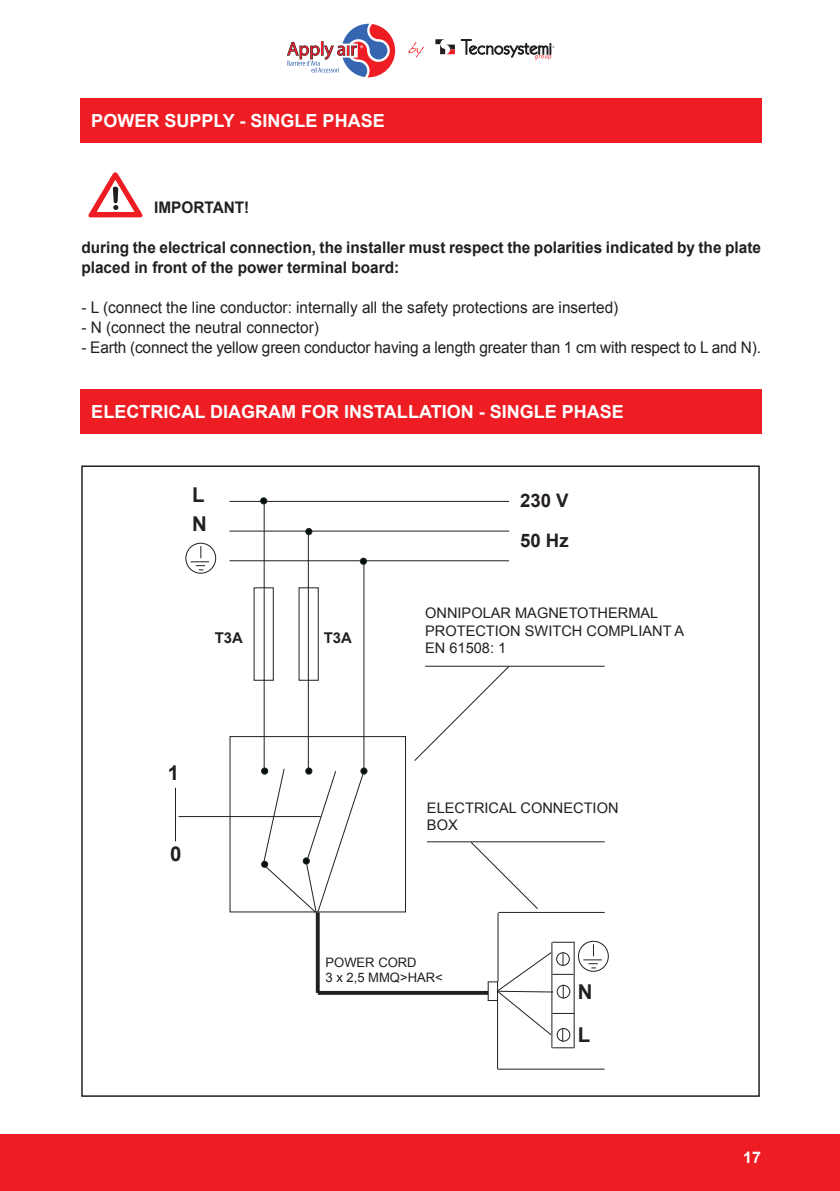
<style>
.page{position:relative;width:840px;height:1191px;background:#fff}
.page>*{position:absolute;margin:0;border:0;box-sizing:border-box;transform-origin:0 0}
.t1{font:700 20.4px/29.6px "Arial";color:#231f20}
.t2{font:700 18.6px/39.6px "Arial";color:#231f20}
.t3{font:700 18px "Arial";color:#fff}
.t4{font:16px "Arial";color:#231f20;scale:.96 1}
.t5{font:700 16px/20px "Arial";color:#231f20;scale:.96 1}
.t6{font:700 16px "Arial";color:#fff}
.t7{font:700 14.8px "Arial";color:#231f20}
.t8{font:14.6px/17.4px "Arial";color:#231f20}
.t9{font:13px/15.6px "Arial";color:#231f20}
</style>
<div class="page">
<div style="left:0;top:1134px;width:839px;height:57px;background:#ee1d23"></div>
<svg style="left:435px;top:39px;width:19px;height:15px"></svg>
<svg style="left:461px;top:39px;width:93px;height:21px"></svg>
<svg style="left:408px;top:42px;width:15px;height:15px"></svg>
<svg style="left:287px;top:24px;width:108px;height:53px"></svg>
<svg style="left:88px;top:172px;width:55px;height:45px"></svg>
<div style="left:80px;top:98px;width:680px;height:44px;background:#ee1d23"></div>
<div style="left:80px;top:389px;width:680px;height:44px;background:#ee1d23"></div>
<hr style="left:229px;top:501px;width:280px;height:1px;background:#231f20">
<hr style="left:229px;top:530px;width:280px;height:1px;background:#231f20">
<hr style="left:229px;top:560px;width:280px;height:1px;background:#231f20">
<div style="left:229px;top:736px;width:177px;height:176px;border:1px solid #231f20"></div>
<svg style="left:315px;top:913px;width:4px;height:80px"></svg>
<hr style="left:317px;top:991px;width:171px;height:3px;background:#231f20">
<hr style="left:263px;top:501px;width:1px;height:270px;background:#231f20">
<hr style="left:308px;top:530px;width:1px;height:241px;background:#231f20">
<hr style="left:363px;top:561px;width:1px;height:210px;background:#231f20">
<div style="left:360px;top:768px;width:7px;height:6px;background:#292627;border-radius:50%"></div>
<div style="left:360px;top:767px;width:7px;height:7px;border:1px solid #231f20;border-radius:50%"></div>
<svg style="left:261px;top:767px;width:104px;height:146px"></svg>
<div style="left:302px;top:857px;width:8px;height:7px;border:1px solid #231f20;border-radius:50%"></div>
<svg style="left:361px;top:558px;width:5px;height:5px"></svg>
<div style="left:359px;top:558px;width:8px;height:7px;border:1px solid #231f20;border-radius:50%"></div>
<div style="left:305px;top:528px;width:7px;height:6px;background:#00100e;border-radius:50%"></div>
<div style="left:305px;top:528px;width:7px;height:7px;border:1px solid #231f20;border-radius:50%"></div>
<svg style="left:260px;top:498px;width:6px;height:6px"></svg>
<div style="left:260px;top:497px;width:7px;height:7px;border:1px solid #231f20;border-radius:50%"></div>
<hr style="left:497px;top:912px;width:1px;height:69px;background:#231f20">
<hr style="left:498px;top:912px;width:106px;height:1px;background:#231f20">
<hr style="left:497px;top:1000px;width:1px;height:69px;background:#231f20">
<hr style="left:497px;top:1068px;width:107px;height:1px;background:#231f20">
<hr style="left:551px;top:942px;width:1px;height:105px;background:#231f20">
<svg style="left:552px;top:1047px;width:22px;height:1px"></svg>
<hr style="left:573px;top:942px;width:1px;height:105px;background:#231f20">
<svg style="left:552px;top:941px;width:22px;height:1px"></svg>
<svg style="left:487px;top:951px;width:87px;height:90px"></svg>
<div style="left:185px;top:543px;width:31px;height:31px;border:1px solid #231f20;border-radius:50%"></div>
<svg style="left:190px;top:546px;width:19px;height:24px"></svg>
<div style="left:577px;top:940px;width:31px;height:31px;border:1px solid #231f20;border-radius:50%"></div>
<svg style="left:583px;top:944px;width:18px;height:24px"></svg>
<hr style="left:425px;top:665px;width:179px;height:1px;background:#231f20">
<svg style="left:414px;top:665px;width:96px;height:96px"></svg>
<hr style="left:427px;top:841px;width:177px;height:1px;background:#231f20">
<svg style="left:469px;top:841px;width:69px;height:68px"></svg>
<hr style="left:178px;top:816px;width:142px;height:1px;background:#231f20">
<hr style="left:175px;top:787px;width:1px;height:54px;background:#231f20">
<p class="t3" style="left:91px;top:109px;width:295px">POWER SUPPLY - SINGLE PHASE</p>
<p class="t5" style="left:154px;top:198px;width:101px">IMPORTANT!</p>
<p class="t5" style="left:81px;top:238px;width:709px">during the electrical connection, the installer must respect the polarities indicated by the plate placed in front of the power terminal board:</p>
<p class="t4" style="left:81px;top:297px;width:560px">- L (connect the line conductor: internally all the safety protections are inserted)</p>
<p class="t4" style="left:81px;top:317px;width:249px">- N (connect the neutral connector)</p>
<p class="t4" style="left:81px;top:337px;width:709px">- Earth (connect the yellow green conductor having a length greater than 1 cm with respect to L and N).</p>
<p class="t3" style="left:91px;top:400px;width:534px">ELECTRICAL DIAGRAM FOR INSTALLATION - SINGLE PHASE</p>
<p class="t1" style="left:192px;top:480px;width:16px">L<br>N</p>
<p class="t2" style="left:520px;top:481px;width:50px">230 V<br>50 Hz</p>
<p class="t7" style="left:214px;top:628px;width:30px">T3A</p>
<p class="t7" style="left:323px;top:628px;width:30px">T3A</p>
<p class="t8" style="left:425px;top:604px;width:260px">ONNIPOLAR MAGNETOTHERMAL<br>PROTECTION SWITCH COMPLIANT A<br>EN 61508: 1</p>
<p class="t1" style="left:168px;top:759px;width:13px">1</p>
<p class="t1" style="left:170px;top:839px;width:13px">0</p>
<p class="t8" style="left:427px;top:799px;width:193px">ELECTRICAL CONNECTION<br>BOX</p>
<p class="t9" style="left:325px;top:954px;width:119px">POWER CORD<br>3 x 2,5 MMQ&gt;HAR&lt;</p>
<p class="t1" style="left:577px;top:977px;width:16px">N</p>
<p class="t1" style="left:577px;top:1020px;width:14px">L</p>
<p class="t6" style="left:742px;top:1146px;width:19px">17</p>
</div>
